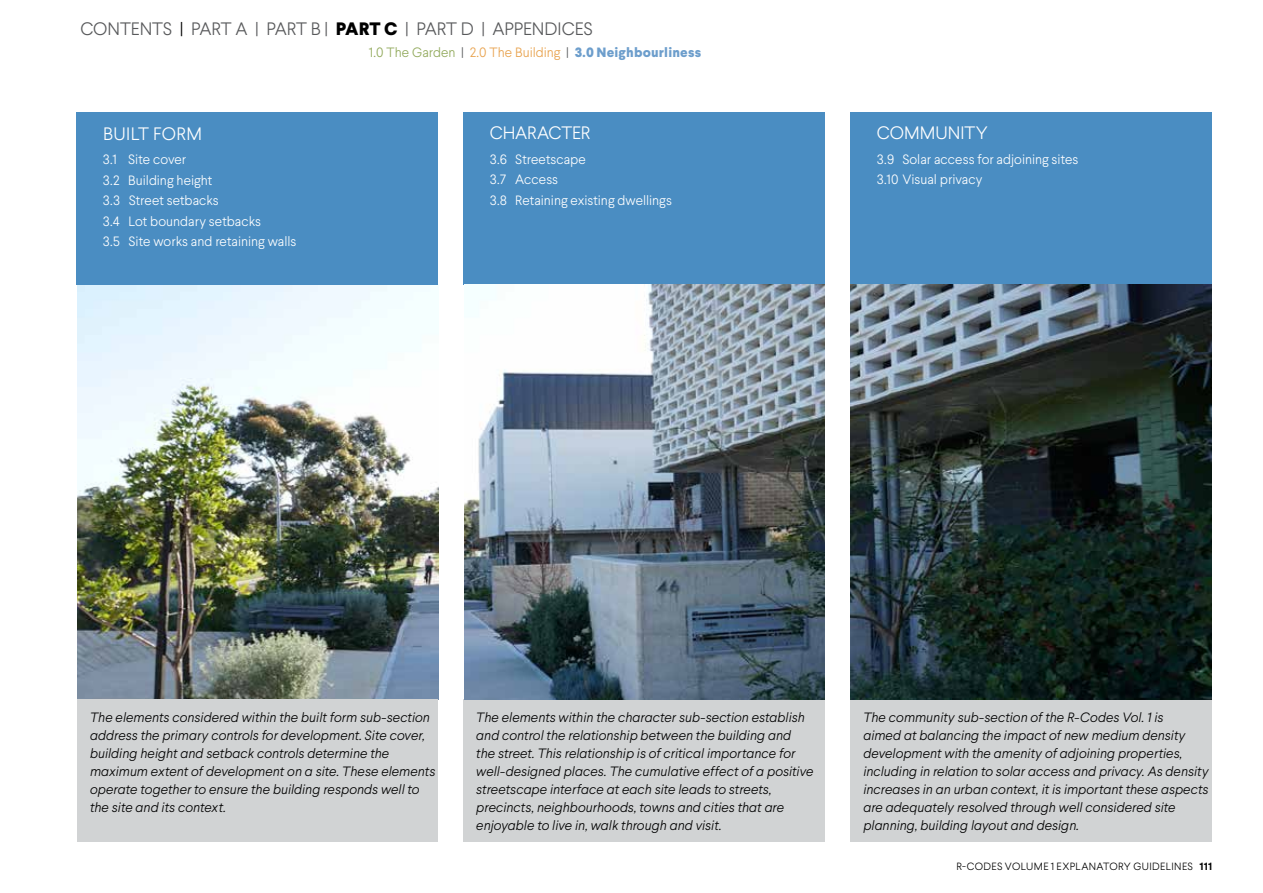
<style>
.page{position:relative;width:1263px;height:893px;background:#fff}
.page>*{position:absolute;margin:0;border:0;box-sizing:border-box;transform-origin:0 0}
.t1{font:300 18px "Larsseit";letter-spacing:-.01em;color:#58595b}
.t2{font:300 18px "Larsseit";letter-spacing:.005em;color:#fff}
.t3{font:italic 300 13.5px/18px "Larsseit";color:#000}
.t4{font:300 13.5px/20.4px "Larsseit";color:#fff}
.t5{font:800 13.5px "Larsseit";letter-spacing:.015em;color:#6d9ecc}
.t6{font:300 10.5px "Larsseit";letter-spacing:.04em;color:#000}
.s1{color:#000}
.s2{font-weight:800;color:#000}
.s3{font-weight:300;color:#91a95b}
.s4{font-weight:300;color:#58595b}
.s5{font-weight:300;color:#e8a24d}
.s6{font-weight:700}
</style>
<div class="page">
<img style="left:77px;top:285px;width:361px;height:414px">
<div style="left:76px;top:112px;width:362px;height:173px;background:#4a8dc2"></div>
<div style="left:463px;top:112px;width:362px;height:173px;background:#4a8dc2"></div>
<div style="left:850px;top:112px;width:362px;height:173px;background:#4a8dc2"></div>
<div style="left:851px;top:699px;width:361px;height:142px;background:#d1d3d4"></div>
<div style="left:463px;top:699px;width:362px;height:143px;background:#d1d3d4"></div>
<div style="left:77px;top:699px;width:361px;height:143px;background:#d1d3d4"></div>
<img style="left:464px;top:285px;width:361px;height:414px">
<img style="left:850px;top:285px;width:362px;height:414px">
<h1 class="t1" style="left:80px;top:17px;width:514px">CONTENTS <span class="s1">|</span> PART A | PART B | <span class="s2">PART C</span> | PART D | APPENDICES</h1>
<h1 class="t2" style="left:103px;top:122px;width:100px">BUILT FORM</h1>
<p class="t4" style="left:103px;top:149px;width:195px">3.1 Site cover<br>3.2 Building height<br>3.3 Street setbacks<br>3.4 Lot boundary setbacks<br>3.5 Site works and retaining walls</p>
<p class="t5" style="left:369px;top:43px;width:334px"><span class="s3">1.0 The Garden</span> <span class="s4">|</span> <span class="s5">2.0 The Building</span> <span class="s4">|</span> 3.0 Neighbourliness</p>
<h1 class="t2" style="left:490px;top:121px;width:102px">CHARACTER</h1>
<p class="t4" style="left:490px;top:148px;width:184px">3.6 Streetscape<br>3.7 Access<br>3.8 Retaining existing dwellings</p>
<h1 class="t2" style="left:877px;top:121px;width:113px">COMMUNITY</h1>
<p class="t4" style="left:877px;top:148px;width:203px">3.9 Solar access for adjoining sites<br>3.10 Visual privacy</p>
<p class="t3" style="left:90px;top:708px;width:347px">The elements considered within the built form sub-section address the primary controls for development. Site cover, building height and setback controls determine the maximum extent of development on a site. These elements operate together to ensure the building responds well to the site and its context.</p>
<p class="t3" style="left:476px;top:708px;width:339px">The elements within the character sub-section establish and control the relationship between the building and the street. This relationship is of critical importance for well-designed places. The cumulative effect of a positive streetscape interface at each site leads to streets, precincts, neighbourhoods, towns and cities that are enjoyable to live in, walk through and visit.</p>
<p class="t3" style="left:863px;top:708px;width:347px">The community sub-section of the R-Codes Vol. 1 is<br>aimed at balancing the impact of new medium density development with the amenity of adjoining properties, including in relation to solar access and privacy. As density increases in an urban context, it is important these aspects are adequately resolved through well considered site planning, building layout and design.</p>
<p class="t6" style="left:956px;top:859px;width:257px">R-CODES VOLUME 1 EXPLANATORY GUIDELINES <span class="s6">111</span></p>
</div>
